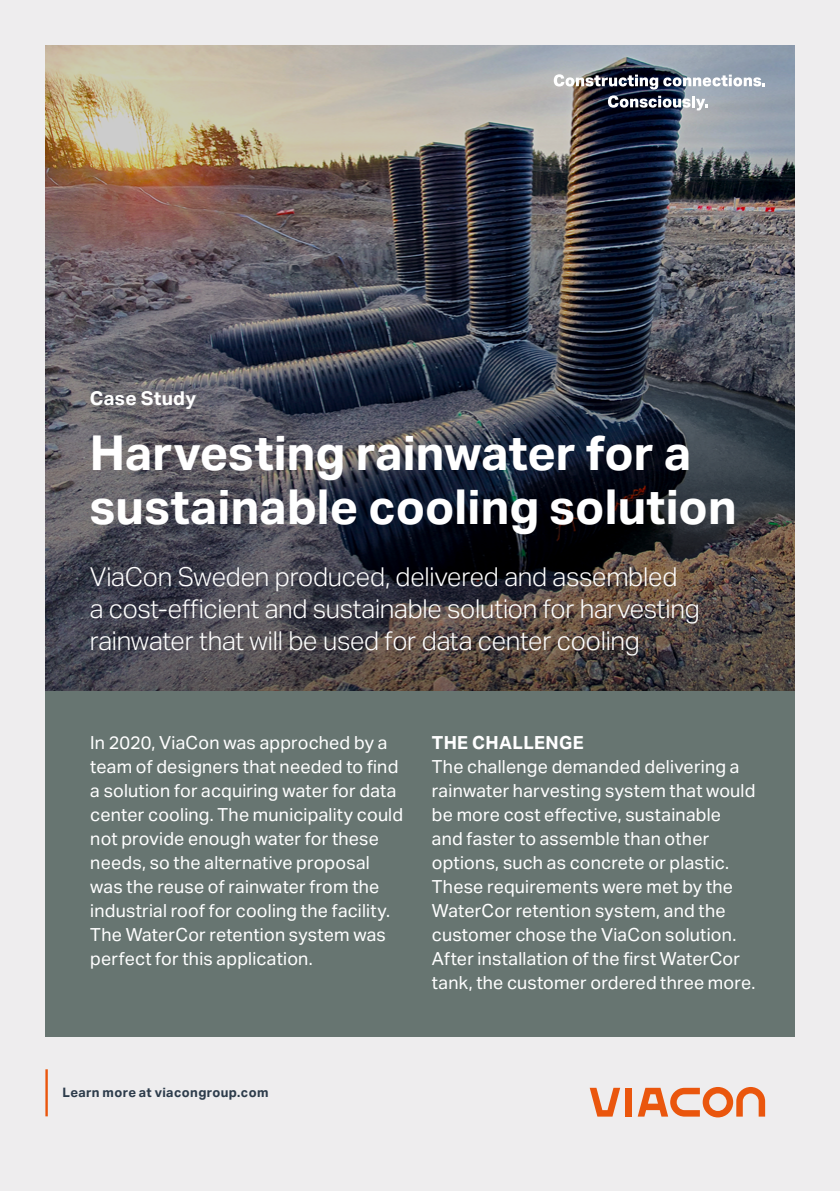
<style>
.page{position:relative;width:840px;height:1191px;background:#fff}
.page>*{position:absolute;margin:0;border:0;box-sizing:border-box;transform-origin:0 0}
.t1{font:700 48px/54px "Aktiv Grotesk";letter-spacing:.005em;color:#fff}
.t2{font:300 26px/32px "Aktiv Grotesk";letter-spacing:-.01em;color:#fff}
.t3{font:700 19px "Aktiv Grotesk";letter-spacing:.02em;color:#fff}
.t4{font:18px/24px "Aktiv Grotesk";letter-spacing:.005em;color:#fff}
.t5{font:700 18px "Aktiv Grotesk";letter-spacing:.02em;color:#fff}
.t6{font:700 13px "Aktiv Grotesk";letter-spacing:.03em;color:#2d3c4b}
</style>
<div class="page">
<div style="left:0;top:0;width:839px;height:1191px;background:#eeedee"></div>
<img style="left:45px;top:45px;width:749px;height:129px">
<img style="left:45px;top:174px;width:749px;height:517px">
<div style="left:45px;top:691px;width:749px;height:345px;background:#677571"></div>
<hr style="left:45px;top:1069px;width:3px;height:47px;background:#ea560d">
<img style="left:553px;top:74px;width:211px;height:36px">
<div style="left:625px;top:1087px;width:6px;height:29px;background:#ea560d"></div>
<svg style="left:589px;top:1087px;width:31px;height:29px"></svg>
<svg style="left:637px;top:1087px;width:127px;height:30px"></svg>
<p class="t3" style="left:90px;top:388px;width:108px">Case Study</p>
<h1 class="t1" style="left:90px;top:426px;width:648px">Harvesting rainwater for a sustainable cooling solution</h1>
<h2 class="t2" style="left:90px;top:561px;width:611px">ViaCon Sweden produced, delivered and assembled<br>a cost-efficient and sustainable solution for harvesting rainwater that will be used for data center cooling</h2>
<p class="t4" style="left:90px;top:731px;width:314px">In 2020, ViaCon was approched by a team of designers that needed to find a solution for acquiring water for data center cooling. The municipality could not provide enough water for these needs, so the alternative proposal was the reuse of rainwater from the industrial roof for cooling the facility.<br>The WaterCor retention system was perfect for this application.</p>
<p class="t5" style="left:431px;top:732px;width:153px">THE CHALLENGE</p>
<p class="t4" style="left:431px;top:755px;width:325px">The challenge demanded delivering a rainwater harvesting system that would be more cost effective, sustainable and faster to assemble than other options, such as concrete or plastic.<br>These requirements were met by the WaterCor retention system, and the customer chose the ViaCon solution.<br>After installation of the first WaterCor tank, the customer ordered three more.</p>
<p class="t6" style="left:62px;top:1085px;width:207px">Learn more at viacongroup.com</p>
</div>
